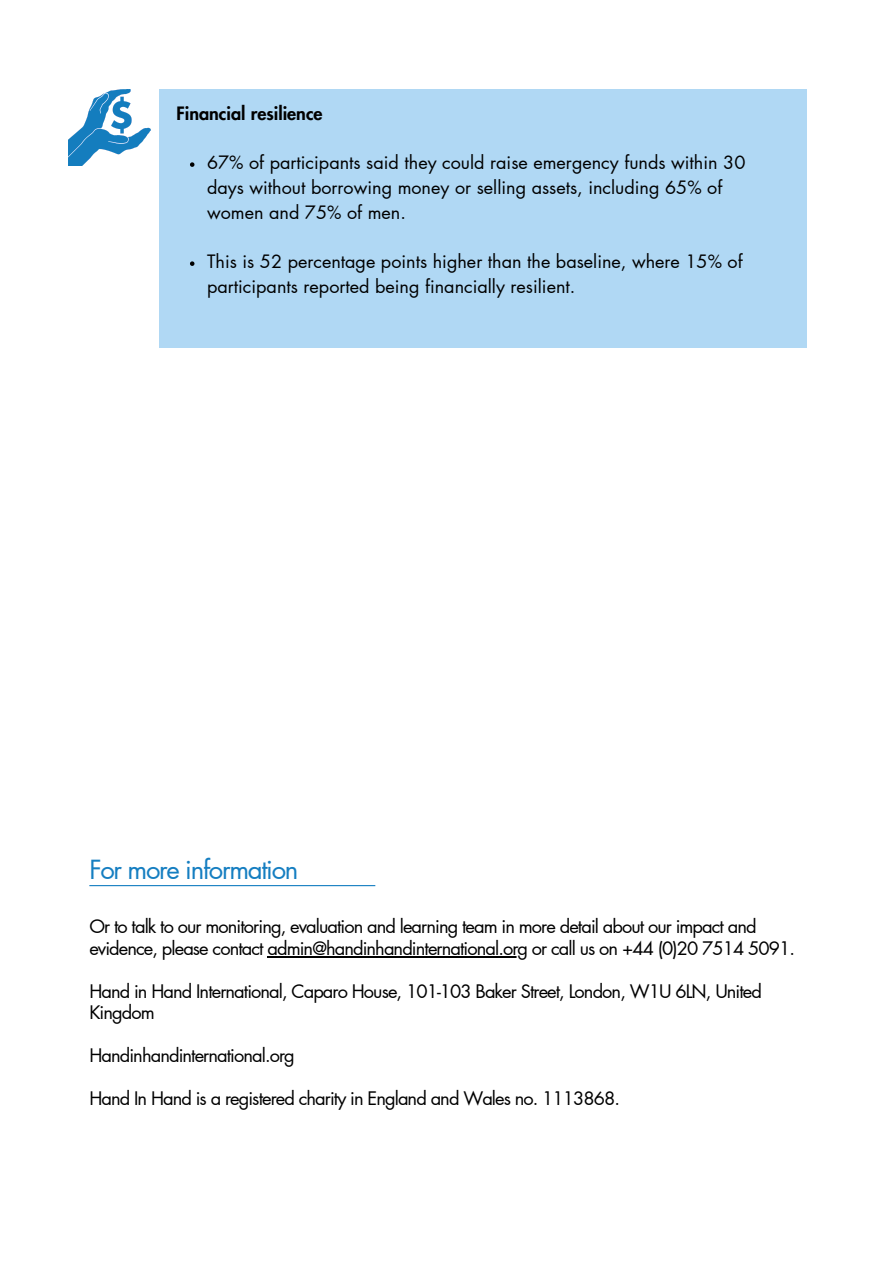
<style>
.page{position:relative;width:894px;height:1264px;background:#fff}
.page>*{position:absolute;margin:0;border:0;box-sizing:border-box;transform-origin:0 0}
.t1{font:25.8px "Futura LT Pro";letter-spacing:-.05em;color:#157ec1}
.t2{font:18.3px/21.3px "Futura LT Pro";letter-spacing:-.05em;color:#000}
.t3{font:18px/24.8px "Futura LT Pro";color:#000}
.t4{font:800 18px "Futura LT Pro";color:#000}
</style>
<div class="page">
<div style="left:159px;top:89px;width:647px;height:259px;background:#b0d8f4"></div>
<svg style="left:190px;top:162px;width:4px;height:5px"></svg>
<svg style="left:190px;top:261px;width:4px;height:5px"></svg>
<hr style="left:267px;top:955px;width:260px;height:2px;background:#000">
<hr style="left:89px;top:885px;width:286px;height:1px;background:#157ec1">
<img style="left:68px;top:89px;width:82px;height:77px">
<p class="t4" style="left:176px;top:105px;width:148px">Financial resilience</p>
<h2 class="t3" style="left:207px;top:151px;width:539px">67% of participants said they could raise emergency funds within 30 days without borrowing money or selling assets, including 65% of women and 75% of men.</h2>
<p class="t3" style="left:207px;top:250px;width:537px">This is 52 percentage points higher than the baseline, where 15% of participants reported being financially resilient.</p>
<p class="t1" style="left:89px;top:858px;width:211px">For more information</p>
<p class="t2" style="left:89px;top:916px;width:707px">Or to talk to our monitoring, evaluation and learning team in more detail about our impact and evidence, please contact admin@handinhandinternational.org or call us on +44 (0)20 7514 5091.</p>
<p class="t2" style="left:89px;top:981px;width:674px">Hand in Hand International, Caparo House, 101-103 Baker Street, London, W1U 6LN, United<br>Kingdom</p>
<h1 class="t2" style="left:89px;top:1045px;width:207px">Handinhandinternational.org</h1>
<p class="t2" style="left:89px;top:1087px;width:532px">Hand In Hand is a registered charity in England and Wales no. 1113868.</p>
</div>
